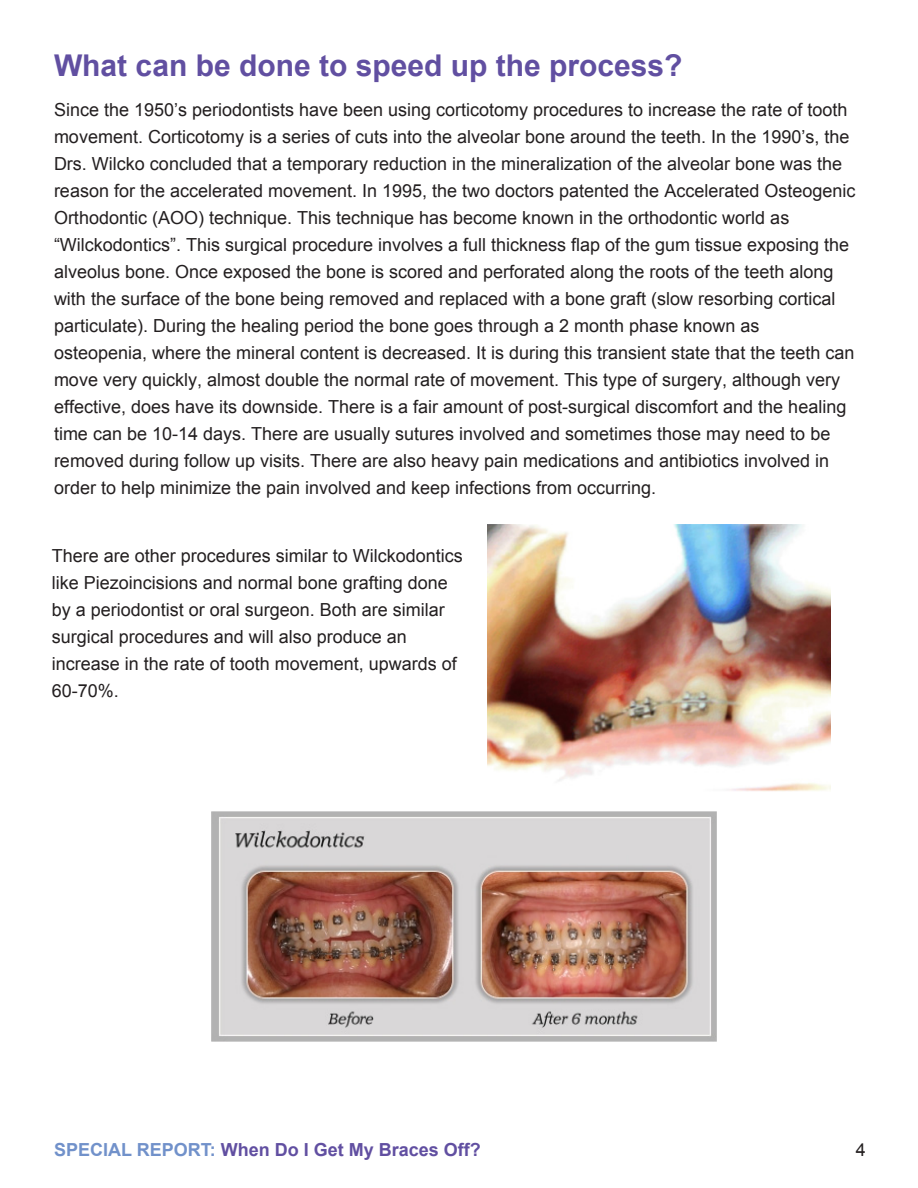
<style>
.page{position:relative;width:918px;height:1188px;background:#fff}
.page>*{position:absolute;margin:0;border:0;box-sizing:border-box;transform-origin:0 0}
.Paragraph_Style_1{font:700 30px "Arial";color:#614fa1}
.t1{font:18px/27px "Arial";color:#231f20}
.t2{font:700 18px "Arial";color:#614fa1}
.s1{color:#7191ca}
</style>
<div class="page">
<img style="left:487px;top:525px;width:343px;height:266px">
<img style="left:212px;top:811px;width:504px;height:231px">
<p class="Paragraph_Style_1" style="left:54px;top:44px;width:630px">What can be done to speed up the process?</p>
<p class="t1" style="left:54px;top:97px;width:803px">Since the 1950’s periodontists have been using corticotomy procedures to increase the rate of tooth movement. Corticotomy is a series of cuts into the alveolar bone around the teeth. In the 1990’s, the Drs. Wilcko concluded that a temporary reduction in the mineralization of the alveolar bone was the reason for the accelerated movement. In 1995, the two doctors patented the Accelerated Osteogenic Orthodontic (AOO) technique. This technique has become known in the orthodontic world as “Wilckodontics”. This surgical procedure involves a full thickness flap of the gum tissue exposing the alveolus bone. Once exposed the bone is scored and perforated along the roots of the teeth along with the surface of the bone being removed and replaced with a bone graft (slow resorbing cortical particulate). During the healing period the bone goes through a 2 month phase known as osteopenia, where the mineral content is decreased. It is during this transient state that the teeth can move very quickly, almost double the normal rate of movement. This type of surgery, although very effective, does have its downside. There is a fair amount of post-surgical discomfort and the healing time can be 10-14 days. There are usually sutures involved and sometimes those may need to be removed during follow up visits. There are also heavy pain medications and antibiotics involved in order to help minimize the pain involved and keep infections from occurring.</p>
<p class="t1" style="left:52px;top:542px;width:413px">There are other procedures similar to Wilckodontics like Piezoincisions and normal bone grafting done by a periodontist or oral surgeon. Both are similar surgical procedures and will also produce an increase in the rate of tooth movement, upwards of 60-70%.</p>
<p class="t2" style="left:54px;top:1137px;width:428px"><span class="s1">SPECIAL REPORT:</span> When Do I Get My Braces Off?</p>
<p class="t1" style="left:856px;top:1136px;width:12px">4</p>
</div>
